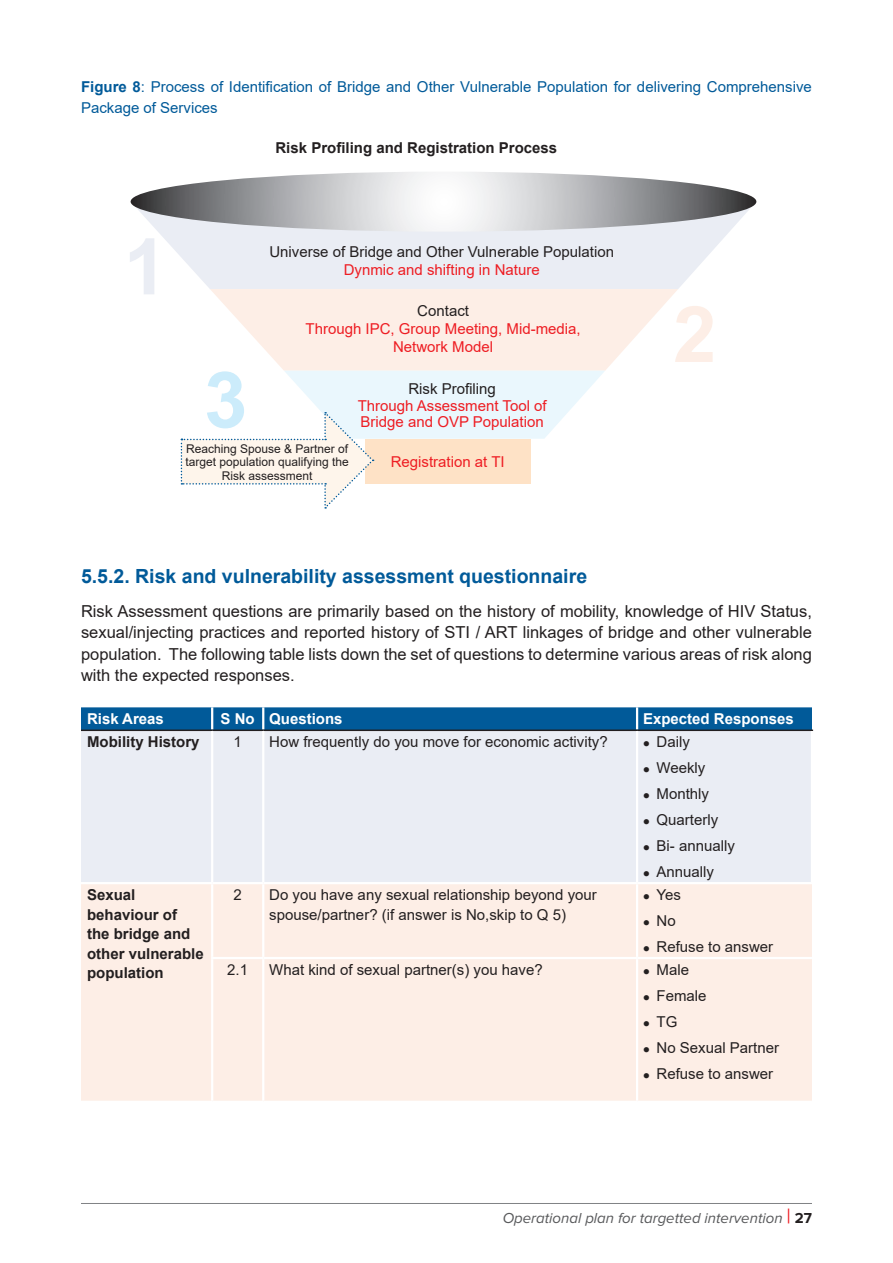
<style>
.page{position:relative;width:893px;height:1263px;background:#fff}
.page>*{position:absolute;margin:0;border:0;box-sizing:border-box;transform-origin:0 0}
.t1{font:700 78px "Arial";color:#eaedf4}
.t2{font:700 78px "Arial";color:#fdeee6}
.t3{font:700 78px "Arial";color:#ccecfb}
.t4{font:700 19.5px "Arial";color:#015a99}
.BT{font:16.5px/21.3px "Arial";color:#231f20;text-align:justify}
.Table_BT{font:15px/19.5px "Arial";color:#231f20}
.Figure_heading{font:15px/21.3px "Arial";color:#015a99}
.t5{font:15px/18px "Arial";color:#ee1d23;text-align:center}
.Table_BT-2{font:700 15px/19.5px "Arial";color:#231f20}
.t6{font:italic 15px "Proxima Nova";color:#57585a}
.TBL_Heading{font:700 15px "Arial";color:#fff}
.t7{font:12px/13.5px "Arial";color:#231f20;text-align:center}
.s1{font-weight:700}
.s2{color:#ee1d23}
.s3{font-style:normal;font-size:21px;color:#ee1d23}
.s4{font-weight:700;font-style:normal;color:#231f20}
</style>
<div class="page">
<hr style="left:81px;top:1203px;width:731px;height:1px;background:#808285">
<div style="left:81px;top:707px;width:731px;height:22px;background:#015a99"></div>
<div style="left:81px;top:731px;width:730px;height:151px;background:#eaedf4"></div>
<div style="left:81px;top:884px;width:731px;height:217px;background:#fdeee6"></div>
<hr style="left:211px;top:707px;width:2px;height:22px;background:#fff">
<hr style="left:262px;top:707px;width:2px;height:22px;background:#fff">
<hr style="left:636px;top:707px;width:2px;height:22px;background:#fff">
<hr style="left:211px;top:884px;width:2px;height:73px;background:#fff">
<hr style="left:262px;top:884px;width:2px;height:73px;background:#fff">
<hr style="left:636px;top:884px;width:2px;height:73px;background:#fff">
<hr style="left:211px;top:957px;width:52px;height:2px;background:#fff">
<hr style="left:211px;top:959px;width:2px;height:142px;background:#fff">
<hr style="left:263px;top:957px;width:374px;height:2px;background:#fff">
<hr style="left:262px;top:959px;width:2px;height:142px;background:#fff">
<hr style="left:637px;top:957px;width:175px;height:2px;background:#fff">
<hr style="left:636px;top:959px;width:2px;height:142px;background:#fff">
<hr style="left:81px;top:729px;width:131px;height:2px;background:#231f20">
<hr style="left:212px;top:729px;width:51px;height:2px;background:#231f20">
<hr style="left:263px;top:729px;width:374px;height:2px;background:#231f20">
<hr style="left:637px;top:729px;width:176px;height:2px;background:#231f20">
<hr style="left:211px;top:731px;width:2px;height:151px;background:#fff">
<hr style="left:262px;top:731px;width:2px;height:151px;background:#fff">
<hr style="left:636px;top:731px;width:2px;height:151px;background:#fff">
<svg style="left:159px;top:232px;width:570px;height:57px;fill:#eaedf4"></svg>
<svg style="left:131px;top:172px;width:625px;height:60px"></svg>
<svg style="left:181px;top:289px;width:497px;height:220px"></svg>
<svg style="left:644px;top:741px;width:5px;height:5px"></svg>
<svg style="left:644px;top:767px;width:5px;height:5px"></svg>
<svg style="left:644px;top:793px;width:5px;height:5px"></svg>
<svg style="left:644px;top:819px;width:5px;height:5px"></svg>
<svg style="left:644px;top:845px;width:5px;height:5px"></svg>
<svg style="left:644px;top:871px;width:5px;height:5px"></svg>
<svg style="left:644px;top:894px;width:5px;height:5px"></svg>
<svg style="left:644px;top:920px;width:5px;height:5px"></svg>
<svg style="left:644px;top:946px;width:5px;height:5px"></svg>
<svg style="left:644px;top:969px;width:5px;height:5px"></svg>
<svg style="left:644px;top:995px;width:5px;height:5px"></svg>
<svg style="left:644px;top:1021px;width:5px;height:5px"></svg>
<svg style="left:644px;top:1047px;width:5px;height:5px"></svg>
<svg style="left:644px;top:1073px;width:5px;height:5px"></svg>
<p class="Figure_heading" style="left:81px;top:76px;width:732px"><span class="s1">Figure 8</span>: Process of Identification of Bridge and Other Vulnerable Population for delivering Comprehensive<br>Package of Services</p>
<p class="Table_BT-2" style="left:275px;top:139px;width:283px">Risk Profiling and Registration Process</p>
<p class="t1" style="left:124px;top:215px;width:45px">1</p>
<p class="Table_BT" style="left:269px;top:242px;width:346px;line-height:18px;text-align:center">Universe of Bridge and Other Vulnerable Population<br><span class="s2">Dynmic and shifting in Nature</span></p>
<p class="Table_BT" style="left:417px;top:301px;width:53px">Contact</p>
<p class="t5" style="left:306px;top:319px;width:277px">Through IPC, Group Meeting, Mid-media,<br>Network Model</p>
<p class="Table_BT" style="left:408px;top:379px;width:89px">Risk Profiling</p>
<p class="t5" style="left:358px;top:397px;width:190px;line-height:16.5px;text-align:left">Through Assessment Tool of<br>Bridge and OVP Population</p>
<p class="t5" style="left:391px;top:453px;width:115px">Registration at TI</p>
<p class="t3" style="left:204px;top:348px;width:45px">3</p>
<p class="t7" style="left:186px;top:441px;width:165px">Reaching Spouse &amp; Partner of target population qualifying the<br>Risk assessment</p>
<p class="t2" style="left:673px;top:283px;width:45px">2</p>
<h2 class="t4" style="left:81px;top:563px;width:508px">5.5.2. Risk and vulnerability assessment questionnaire</h2>
<p class="BT" style="left:81px;top:600px;width:732px">Risk Assessment questions are primarily based on the history of mobility, knowledge of HIV Status, sexual/injecting practices and reported history of STI / ART linkages of bridge and other vulnerable population. The following table lists down the set of questions to determine various areas of risk along with the expected responses.</p>
<p class="TBL_Heading" style="left:87px;top:709px;width:78px">Risk Areas</p>
<p class="TBL_Heading" style="left:221px;top:709px;width:36px">S No</p>
<p class="TBL_Heading" style="left:269px;top:709px;width:75px">Questions</p>
<p class="TBL_Heading" style="left:643px;top:709px;width:152px">Expected Responses</p>
<p class="Table_BT-2" style="left:87px;top:733px;width:114px">Mobility History</p>
<p class="Table_BT" style="left:234px;top:732px;width:10px">1</p>
<p class="Table_BT" style="left:269px;top:732px;width:340px">How frequently do you move for economic activity?</p>
<p class="Table_BT" style="left:657px;top:732px;width:35px">Daily</p>
<p class="Table_BT" style="left:657px;top:758px;width:50px">Weekly</p>
<p class="Table_BT" style="left:657px;top:784px;width:54px">Monthly</p>
<p class="Table_BT" style="left:657px;top:810px;width:63px">Quarterly</p>
<p class="Table_BT" style="left:657px;top:836px;width:80px">Bi- annually</p>
<p class="Table_BT" style="left:657px;top:862px;width:59px">Annually</p>
<p class="Table_BT-2" style="left:87px;top:885px;width:118px">Sexual behaviour of<br>the bridge and other vulnerable population</p>
<p class="Table_BT" style="left:234px;top:885px;width:10px">2</p>
<p class="Table_BT" style="left:269px;top:885px;width:329px">Do you have any sexual relationship beyond your spouse/partner? (if answer is No,skip to Q 5)</p>
<p class="Table_BT" style="left:657px;top:885px;width:26px">Yes</p>
<p class="Table_BT" style="left:657px;top:911px;width:21px">No</p>
<p class="Table_BT" style="left:657px;top:937px;width:118px">Refuse to answer</p>
<p class="Table_BT" style="left:227px;top:960px;width:22px">2.1</p>
<p class="Table_BT" style="left:269px;top:960px;width:275px">What kind of sexual partner(s) you have?</p>
<p class="Table_BT" style="left:657px;top:960px;width:34px">Male</p>
<p class="Table_BT" style="left:657px;top:986px;width:52px">Female</p>
<p class="Table_BT" style="left:657px;top:1012px;width:22px">TG</p>
<p class="Table_BT" style="left:657px;top:1038px;width:124px">No Sexual Partner</p>
<p class="Table_BT" style="left:657px;top:1064px;width:118px">Refuse to answer</p>
<p class="t6" style="left:503px;top:1210px;width:311px">Operational plan for targetted intervention <span class="s3">|</span> <span class="s4">27</span></p>
</div>
